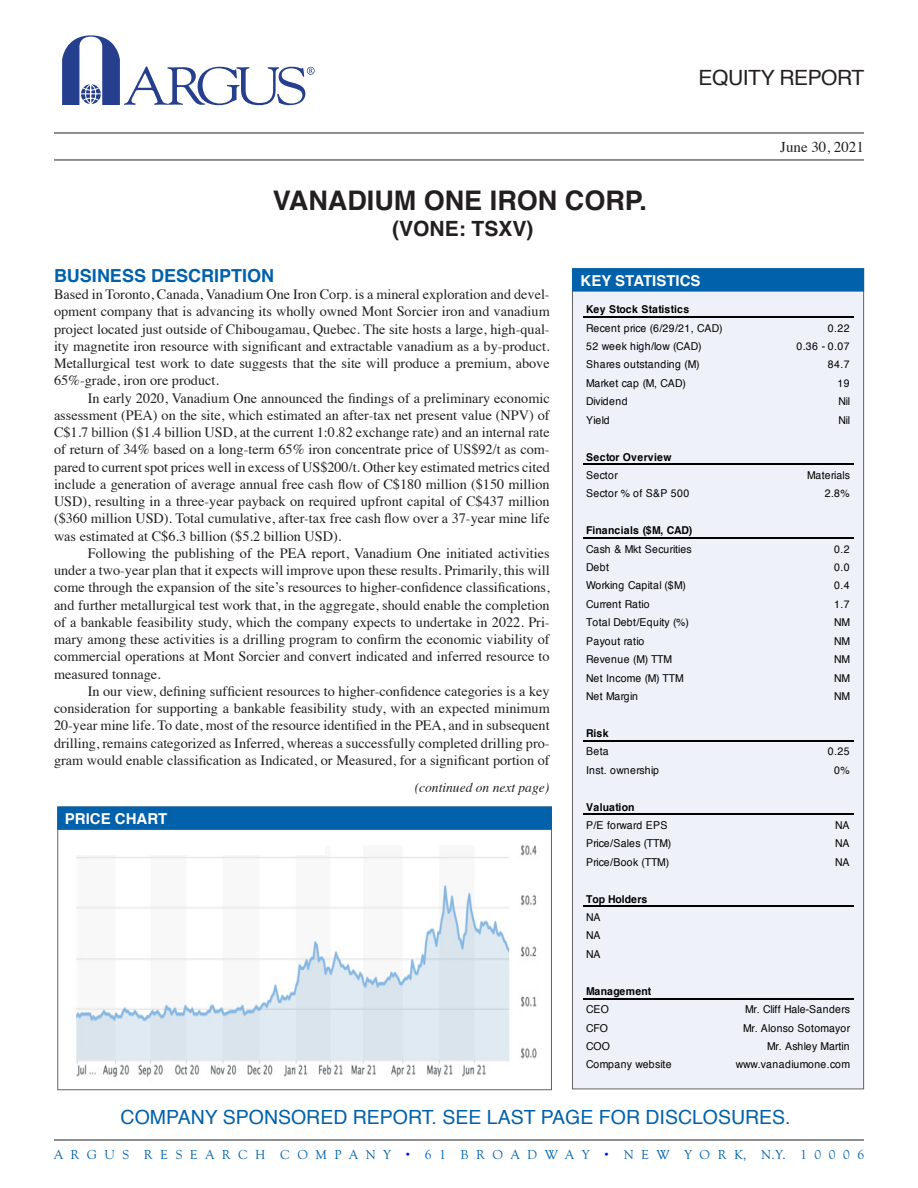
<style>
.page{position:relative;width:918px;height:1188px;background:#fff}
.page>*{position:absolute;margin:0;border:0;box-sizing:border-box;transform-origin:0 0}
.Company_Title{font:700 27px "Helvetica";color:#231f20}
.t1{font:21px "Helvetica";letter-spacing:-.02em;color:#231f20}
.Company_Title-2{font:700 21px "Helvetica";color:#231f20}
.t2{font:19.5px "Helvetica";color:#0161ab}
.Body_Head{font:700 18px "Helvetica";color:#0161ab}
.Chart_Box_Head{font:700 15px "Helvetica";color:#fff}
.t3{font:15px "Times";color:#231f20}
.Body_Text{font:14.25px/17.2px "Times";color:#231f20;text-align:justify}
.t4{font:13.5px "Goudy Old Sty";color:#0161ab}
.Continued_Text{font:italic 13.5px "Times";color:#231f20}
.t5{font:10.8px/18.5px "Helvetica";letter-spacing:.02em;color:#000}
.t6{font:10.8px "Helvetica";color:#000}
.t7{font:10.8px "Helvetica";letter-spacing:.045em;color:#000}
.t8{font:700 10.8px/18.5px "Helvetica";letter-spacing:.02em;color:#000}
.t9{font:700 10.8px/18.5px "Helvetica";letter-spacing:.04em;color:#000}
.t10{font:10.8px "Helvetica";letter-spacing:.04em;color:#000}
.t11{font:10.8px "Helvetica";letter-spacing:-.005em;color:#000}
.t12{font:700 10.8px/18.5px "Helvetica";letter-spacing:-.01em;color:#000}
.t13{font:10.8px "Helvetica";letter-spacing:-.02em;color:#000}
.s1{font-weight:700}
.s2{font-weight:400}
.s3{font-family:"Helvetica";color:#00f}
</style>
<div class="page">
<hr style="left:54px;top:1140px;width:810px;height:1px;background:#231f20">
<hr style="left:54px;top:133px;width:810px;height:1px;background:#231f20">
<hr style="left:54px;top:160px;width:810px;height:1px;background:#231f20">
<div style="left:572px;top:268px;width:292px;height:821px;background:#eef2f8;border:1px solid #636366"></div>
<div style="left:572px;top:268px;width:292px;height:23px;background:#0161ab;border:1px solid #0161ab"></div>
<div style="left:57px;top:807px;width:495px;height:283px;background:#fff;border:1px solid #636366"></div>
<div style="left:57px;top:807px;width:495px;height:23px;background:#0161ab;border:1px solid #0161ab"></div>
<svg style="left:62px;top:35px;width:253px;height:70px"></svg>
<img style="left:76px;top:845px;width:461px;height:233px">
<div style="left:74px;top:840px;width:251px;height:15px;background:#fff"></div>
<hr style="left:583px;top:316px;width:270px;height:1px;background:#000">
<hr style="left:583px;top:464px;width:270px;height:1px;background:#000">
<hr style="left:583px;top:537px;width:270px;height:2px;background:#000">
<hr style="left:583px;top:740px;width:270px;height:1px;background:#000">
<hr style="left:583px;top:814px;width:270px;height:1px;background:#000">
<hr style="left:583px;top:906px;width:270px;height:1px;background:#000">
<hr style="left:583px;top:998px;width:270px;height:1px;background:#000">
<p class="t1" style="left:699px;top:61px;width:167px">EQUITY REPORT</p>
<p class="Company_Title" style="left:273px;top:179px;width:376px">VANADIUM ONE IRON CORP.</p>
<p class="Company_Title-2" style="left:392px;top:211px;width:143px">(VONE: TSXV)</p>
<p class="t3" style="left:780px;top:132px;width:85px">June 30, 2021</p>
<p class="Body_Head" style="left:54px;top:261px;width:222px">BUSINESS DESCRIPTION</p>
<p class="Body_Text" style="left:54px;top:284px;width:497px">Based in Toronto, Canada, Vanadium One Iron Corp. is a mineral exploration and devel&shy;opment company that is advancing its wholly owned Mont Sorcier iron and vanadium project located just outside of Chibougamau, Quebec. The site hosts a large, high-qual&shy;ity magnetite iron resource with significant and extractable vanadium as a by-product.<br>Metallurgical test work to date suggests that the site will produce a premium, above 65%-grade, iron ore product.</p>
<p class="Body_Text" style="left:54px;top:388px;width:497px;text-indent:34px">In early 2020, Vanadium One announced the findings of a preliminary economic assessment (PEA) on the site, which estimated an after-tax net present value (NPV) of C$1.7 billion ($1.4 billion USD, at the current 1:0.82 exchange rate) and an internal rate of return of 34% based on a long-term 65% iron concentrate price of US$92/t as com&shy;pared to current spot prices well in excess of US$200/t. Other key estimated metrics cited include a generation of average annual free cash flow of C$180 million ($150 million USD), resulting in a three-year payback on required upfront capital of C$437 million ($360 million USD). Total cumulative, after-tax free cash flow over a 37-year mine life was estimated at C$6.3 billion ($5.2 billion USD).</p>
<p class="Body_Text" style="left:54px;top:543px;width:497px;text-indent:34px">Following the publishing of the PEA report, Vanadium One initiated activities under a two-year plan that it expects will improve upon these results. Primarily, this will come through the expansion of the site’s resources to higher-confidence classifications, and further metallurgical test work that, in the aggregate, should enable the completion of a bankable feasibility study, which the company expects to undertake in 2022. Pri&shy;mary among these activities is a drilling program to confirm the economic viability of commercial operations at Mont Sorcier and convert indicated and inferred resource to measured tonnage.</p>
<p class="Body_Text" style="left:54px;top:681px;width:497px;text-indent:34px">In our view, defining sufficient resources to higher-confidence categories is a key consideration for supporting a bankable feasibility study, with an expected minimum 20-year mine life. To date, most of the resource identified in the PEA, and in subsequent drilling, remains categorized as Inferred, whereas a successfully completed drilling pro&shy;gram would enable classification as Indicated, or Measured, for a significant portion of</p>
<p class="Chart_Box_Head" style="left:65px;top:806px;width:104px">PRICE CHART</p>
<p class="Continued_Text" style="left:415px;top:776px;width:136px">(continued on next page)</p>
<p class="Chart_Box_Head" style="left:581px;top:268px;width:122px">KEY STATISTICS</p>
<p class="t5" style="left:586px;top:300px;width:138px"><span class="s1">Key Stock Statistics<br></span>Recent price (6/29/21, CAD)</p>
<p class="t5" style="left:828px;top:319px;width:23px">0.22</p>
<p class="t7" style="left:586px;top:338px;width:117px">52 week high/low (CAD)</p>
<p class="t5" style="left:797px;top:337px;width:54px">0.36 - 0.07</p>
<p class="t7" style="left:586px;top:356px;width:115px">Shares outstanding (M)</p>
<p class="t5" style="left:828px;top:356px;width:23px">84.7</p>
<p class="t6" style="left:586px;top:375px;width:101px">Market cap (M, CAD)</p>
<p class="t5" style="left:837px;top:374px;width:14px">19</p>
<p class="t6" style="left:586px;top:393px;width:43px">Dividend</p>
<p class="t5" style="left:838px;top:393px;width:13px">Nil</p>
<p class="t5" style="left:586px;top:411px;width:25px">Yield</p>
<p class="t5" style="left:838px;top:411px;width:13px">Nil</p>
<p class="t9" style="left:586px;top:448px;width:87px">Sector Overview<br><span class="s2">Sector</span></p>
<p class="t6" style="left:807px;top:467px;width:44px">Materials</p>
<p class="t7" style="left:586px;top:485px;width:105px">Sector % of S&amp;P 500</p>
<p class="t5" style="left:825px;top:485px;width:27px">2.8%</p>
<p class="t8" style="left:586px;top:521px;width:108px">Financials ($M, CAD)<br><span class="s2">Cash &amp; Mkt Securities</span></p>
<p class="t5" style="left:834px;top:540px;width:17px">0.2</p>
<p class="t5" style="left:586px;top:558px;width:24px">Debt</p>
<p class="t5" style="left:834px;top:558px;width:17px">0.0</p>
<p class="t5" style="left:586px;top:577px;width:101px">Working Capital ($M)</p>
<p class="t5" style="left:834px;top:577px;width:17px">0.4</p>
<p class="t6" style="left:586px;top:596px;width:65px">Current Ratio</p>
<p class="t5" style="left:834px;top:595px;width:17px">1.7</p>
<p class="t10" style="left:586px;top:614px;width:104px">Total Debt/Equity (%)</p>
<p class="t5" style="left:834px;top:614px;width:18px">NM</p>
<p class="t5" style="left:586px;top:632px;width:60px">Payout ratio</p>
<p class="t5" style="left:834px;top:632px;width:18px">NM</p>
<p class="t5" style="left:586px;top:650px;width:88px">Revenue (M) TTM</p>
<p class="t5" style="left:834px;top:650px;width:18px">NM</p>
<p class="t6" style="left:586px;top:669px;width:99px">Net Income (M) TTM</p>
<p class="t5" style="left:834px;top:669px;width:18px">NM</p>
<p class="t13" style="left:586px;top:688px;width:53px">Net Margin</p>
<p class="t5" style="left:834px;top:687px;width:18px">NM</p>
<p class="t8" style="left:586px;top:724px;width:24px">Risk<br><span class="s2">Beta</span></p>
<p class="t5" style="left:828px;top:743px;width:23px">0.25</p>
<p class="t5" style="left:586px;top:761px;width:74px">Inst. ownership</p>
<p class="t5" style="left:834px;top:761px;width:17px">0%</p>
<p class="t5" style="left:586px;top:798px;width:83px"><span class="s1">Valuation<br></span>P/E forward EPS</p>
<p class="t5" style="left:835px;top:816px;width:16px">NA</p>
<p class="t11" style="left:586px;top:835px;width:87px">Price/Sales (TTM)</p>
<p class="t5" style="left:835px;top:835px;width:16px">NA</p>
<p class="t6" style="left:586px;top:854px;width:85px">Price/Book (TTM)</p>
<p class="t5" style="left:835px;top:853px;width:16px">NA</p>
<p class="t12" style="left:586px;top:890px;width:63px">Top Holders<br><span class="s2">NA<br>NA<br>NA</span></p>
<p class="t8" style="left:586px;top:982px;width:67px">Management<br><span class="s2">CEO</span></p>
<p class="t6" style="left:745px;top:1001px;width:106px">Mr. Cliff Hale-Sanders</p>
<p class="t5" style="left:586px;top:1019px;width:23px">CFO</p>
<p class="t5" style="left:743px;top:1019px;width:109px">Mr. Alonso Sotomayor</p>
<p class="t5" style="left:586px;top:1037px;width:25px">COO</p>
<p class="t6" style="left:767px;top:1038px;width:84px">Mr. Ashley Martin</p>
<p class="t5" style="left:586px;top:1056px;width:87px">Company website</p>
<p class="t7" style="left:736px;top:1056px;width:116px">www.vanadiumone.com</p>
<p class="t2" style="left:121px;top:1102px;width:672px">COMPANY SPONSORED REPORT. SEE LAST PAGE FOR DISCLOSURES.</p>
<p class="t4" style="left:54px;top:1148px;width:812px">A R G U S R E S E A R C H C O M P A N Y <span class="s3">•</span> 6 1 B R O A D W A Y <span class="s3">•</span> N E W Y O R K, N.Y. 1 0 0 0 6</p>
</div>
